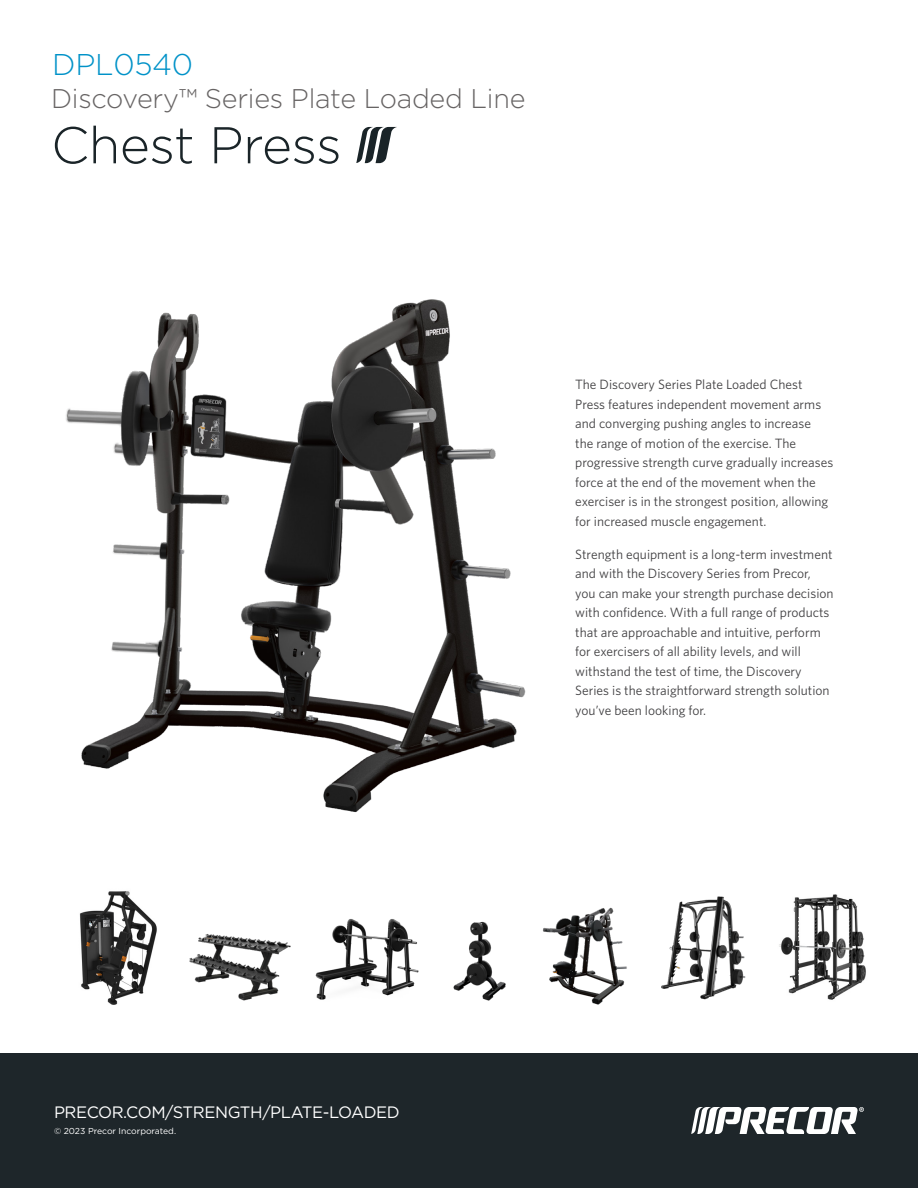
<style>
.page{position:relative;width:918px;height:1188px;background:#fff}
.page>*{position:absolute;margin:0;border:0;box-sizing:border-box;transform-origin:0 0}
.t1{font:300 51.6px "Gotham";letter-spacing:-.01em;color:#1a2428}
.t2{font:300 30px "Gotham";letter-spacing:-.01em;color:#0092c8}
.t3{font:300 27px "Gotham";letter-spacing:-.01em;color:#676464}
.t4{font:16.5px "Gotham";letter-spacing:-.025em;color:#fff}
.t5{font:13.5px/19.5px "Whitney";color:#414042}
.t6{font:8.7px "Gotham";color:#fff}
</style>
<div class="page">
<div style="left:0;top:1053px;width:918px;height:135px;background:#1e262a"></div>
<svg style="left:691px;top:1107px;width:173px;height:27px"></svg>
<svg style="left:356px;top:127px;width:41px;height:36px"></svg>
<img style="left:66px;top:299px;width:460px;height:514px">
<img style="left:79px;top:891px;width:78px;height:114px">
<img style="left:779px;top:894px;width:87px;height:106px">
<img style="left:315px;top:919px;width:104px;height:81px">
<img style="left:453px;top:921px;width:53px;height:80px">
<img style="left:543px;top:907px;width:84px;height:98px">
<img style="left:661px;top:896px;width:85px;height:104px">
<img style="left:189px;top:934px;width:102px;height:67px">
<p class="t2" style="left:52px;top:45px;width:142px">DPL0540</p>
<p class="t3" style="left:51px;top:81px;width:476px">Discovery™ Series Plate Loaded Line</p>
<p class="t1" style="left:51px;top:112px;width:292px">Chest Press</p>
<p class="t5" style="left:575px;top:374px;width:259px">The Discovery Series Plate Loaded Chest Press features independent movement arms and converging pushing angles to increase<br>the range of motion of the exercise. The progressive strength curve gradually increases force at the end of the movement when the exerciser is in the strongest position, allowing for increased muscle engagement.</p>
<p class="t5" style="left:575px;top:544px;width:260px">Strength equipment is a long-term investment and with the Discovery Series from Precor, you can make your strength purchase decision with confidence. With a full range of products that are approachable and intuitive, perform for exercisers of all ability levels, and will withstand the test of time, the Discovery Series is the straightforward strength solution you’ve been looking for.</p>
<p class="t4" style="left:54px;top:1102px;width:347px">PRECOR.COM/STRENGTH/PLATE-LOADED</p>
<p class="t6" style="left:54px;top:1125px;width:124px">© 2023 Precor Incorporated.</p>
</div>
